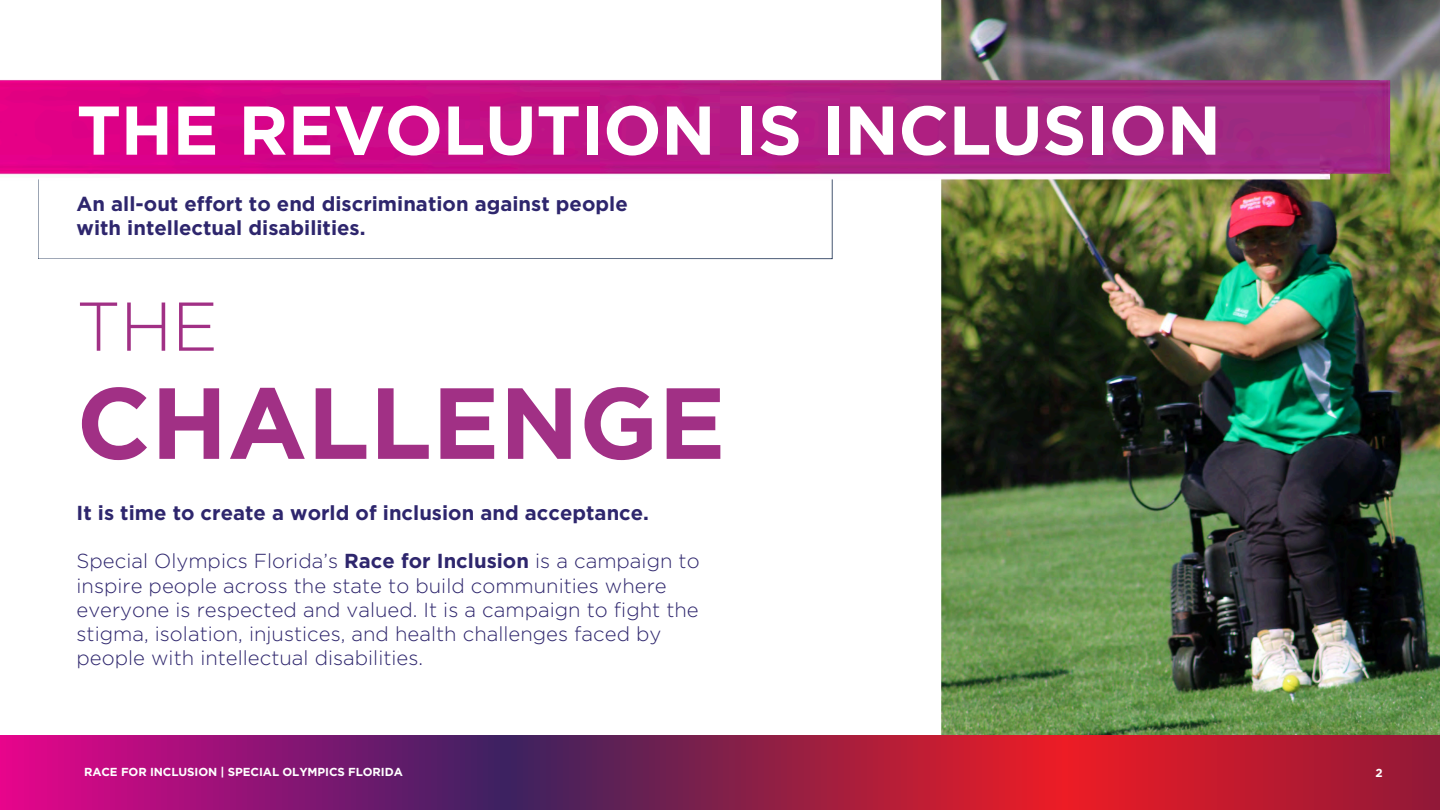
<style>
.page{position:relative;width:1440px;height:810px;background:#fff}
.page>*{position:absolute;margin:0;border:0;box-sizing:border-box;transform-origin:0 0}
.t1{font:700 100.8px "Gotham";color:#a13085}
.t2{font:700 68.85px "Gotham";letter-spacing:-.005em;color:#fff}
.t3{font:300 68.85px "Gotham";color:#a13085}
.t4{font:300 20.25px/24.2px "Gotham";color:#2e266d}
.t5{font:700 20.25px/24.2px "Gotham";color:#2e266d}
.t6{font:700 11.62px "Gotham";letter-spacing:-.005em;color:#fff}
.s1{font-weight:700}
</style>
<div class="page">
<svg style="left:38px;top:183px;width:794px;height:76px"></svg>
<img style="left:941px;top:0;width:499px;height:735px">
<svg style="left:0;top:735px;width:1440px;height:75px;background:#9e194f"></svg>
<img style="left:0;top:77px;width:1398px;height:106px">
<h4 class="t2" style="left:77px;top:89px;width:1146px">THE REVOLUTION IS INCLUSION</h4>
<h2 class="t5" style="left:77px;top:192px;width:553px">An all-out effort to end discrimination against people with intellectual disabilities.</h2>
<h1 class="t3" style="left:77px;top:285px;width:143px">THE</h1>
<p class="t1" style="left:77px;top:362px;width:651px">CHALLENGE</p>
<h4 class="t5" style="left:77px;top:501px;width:574px">It is time to create a world of inclusion and acceptance.</h4>
<h3 class="t4" style="left:77px;top:549px;width:625px">Special Olympics Florida’s <span class="s1">Race for Inclusion</span> is a campaign to inspire people across the state to build communities where everyone is respected and valued. It is a campaign to fight the stigma, isolation, injustices, and health challenges faced by people with intellectual disabilities.</h3>
<h5 class="t6" style="left:84px;top:765px;width:320px">RACE FOR INCLUSION | SPECIAL OLYMPICS FLORIDA</h5>
<p class="t6" style="left:1376px;top:765px;width:9px">2</p>
</div>
